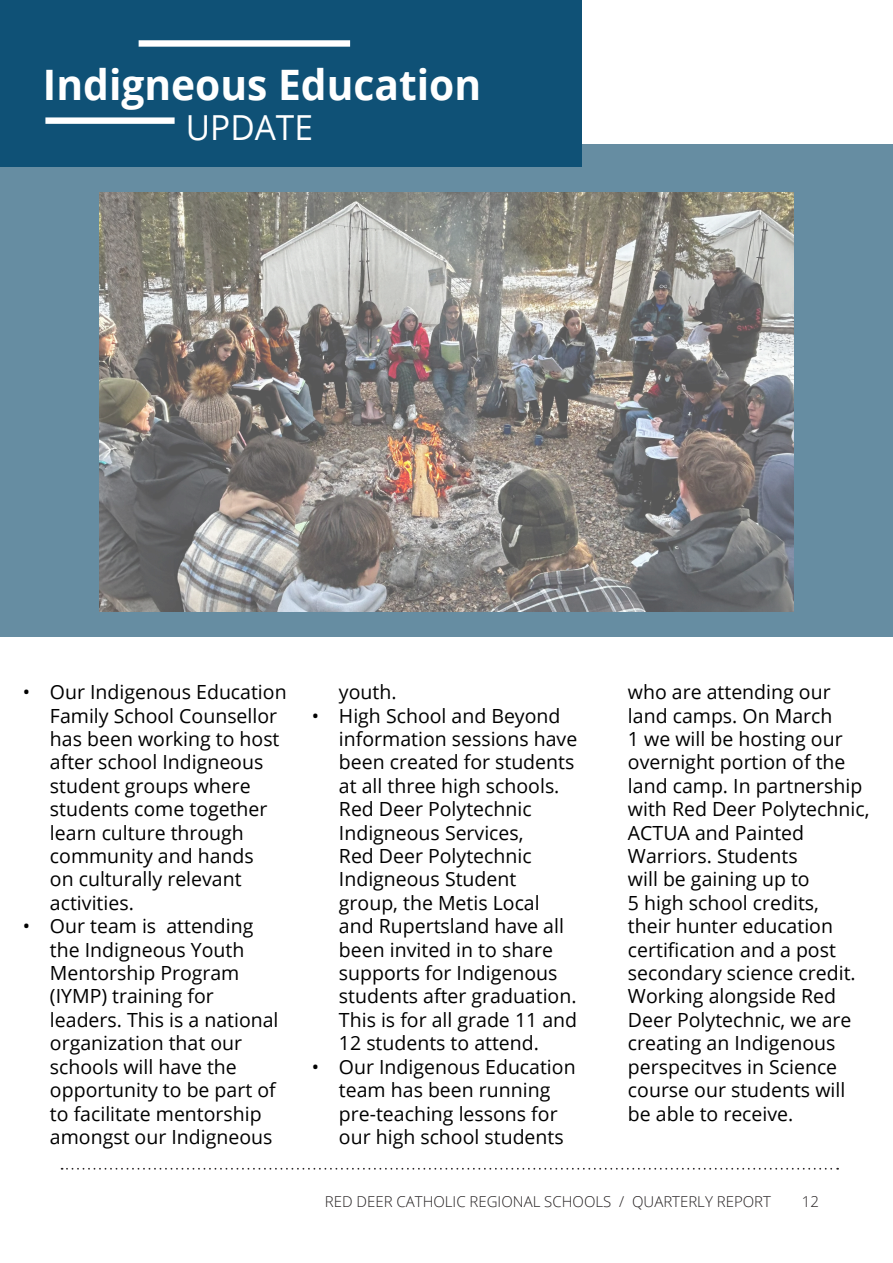
<style>
.page{position:relative;width:893px;height:1263px;background:#fff}
.page>*{position:absolute;margin:0;border:0;box-sizing:border-box;transform-origin:0 0}
.Body_copy{font:700 42px "Open Sans";color:#fff}
.Body_copy-2{font:34.5px "Open Sans";color:#fff}
.t1{font:19.5px/23.4px "Open Sans";color:#000}
.Page_Section_Title_-_Black{font:300 15px "Open Sans";color:#231f20}
.Table_of_Contents_Numbers{font:300 15px "Open Sans";color:#231f20}
</style>
<div class="page">
<div style="left:0;top:144px;width:893px;height:492px;background:#668da2"></div>
<img style="left:100px;top:192px;width:693px;height:419px">
<svg style="left:62px;top:1168px;width:776px;height:2px"></svg>
<div style="left:0;top:0;width:581px;height:166px;background:#0f5176"></div>
<div style="left:45px;top:117px;width:130px;height:7px;background:#fff"></div>
<div style="left:139px;top:40px;width:211px;height:7px;background:#fff"></div>
<p class="Body_copy" style="left:43px;top:55px;width:440px">Indigneous Education</p>
<p class="Body_copy-2" style="left:186px;top:104px;width:129px">UPDATE</p>
<p class="t1" style="left:50px;top:680px;width:238px;text-indent:-27px">• Our Indigenous Education<br>Family School Counsellor has been working to host after school Indigneous student groups where students come together learn culture through community and hands<br>on culturally relevant activities.</p>
<p class="t1" style="left:50px;top:914px;width:230px;text-indent:-27px">• Our team is attending the Indigneous Youth<br>Mentorship Program (IYMP) training for leaders. This is a national organization that our schools will have the opportunity to be part of to facilitate mentorship amongst our Indigneous</p>
<p class="t1" style="left:339px;top:680px;width:59px">youth.</p>
<p class="t1" style="left:339px;top:703px;width:240px;text-indent:-27px">• High School and Beyond information sessions have been created for students at all three high schools.<br>Red Deer Polytechnic<br>Indigneous Services,<br>Red Deer Polytechnic<br>Indigneous Student group, the Metis Local and Rupertsland have all been invited in to share supports for Indigenous students after graduation.<br>This is for all grade 11 and<br>12 students to attend.</p>
<p class="t1" style="left:339px;top:1054px;width:238px;text-indent:-27px">• Our Indigenous Education team has been running pre-teaching lessons for our high school students</p>
<p class="t1" style="left:628px;top:680px;width:243px">who are attending our land camps. On March<br>1 we will be hosting our overnight portion of the land camp. In partnership with Red Deer Polytechnic,<br>ACTUA and Painted<br>Warriors. Students<br>will be gaining up to<br>5 high school credits,<br>their hunter education certification and a post secondary science credit.<br>Working alongside Red<br>Deer Polytechnic, we are creating an Indigenous perspecitves in Science course our students will be able to receive.</p>
<p class="Page_Section_Title_-_Black" style="left:325px;top:1191px;width:448px">RED DEER CATHOLIC REGIONAL SCHOOLS / QUARTERLY REPORT</p>
<p class="Table_of_Contents_Numbers" style="left:802px;top:1191px;width:19px">12</p>
</div>
